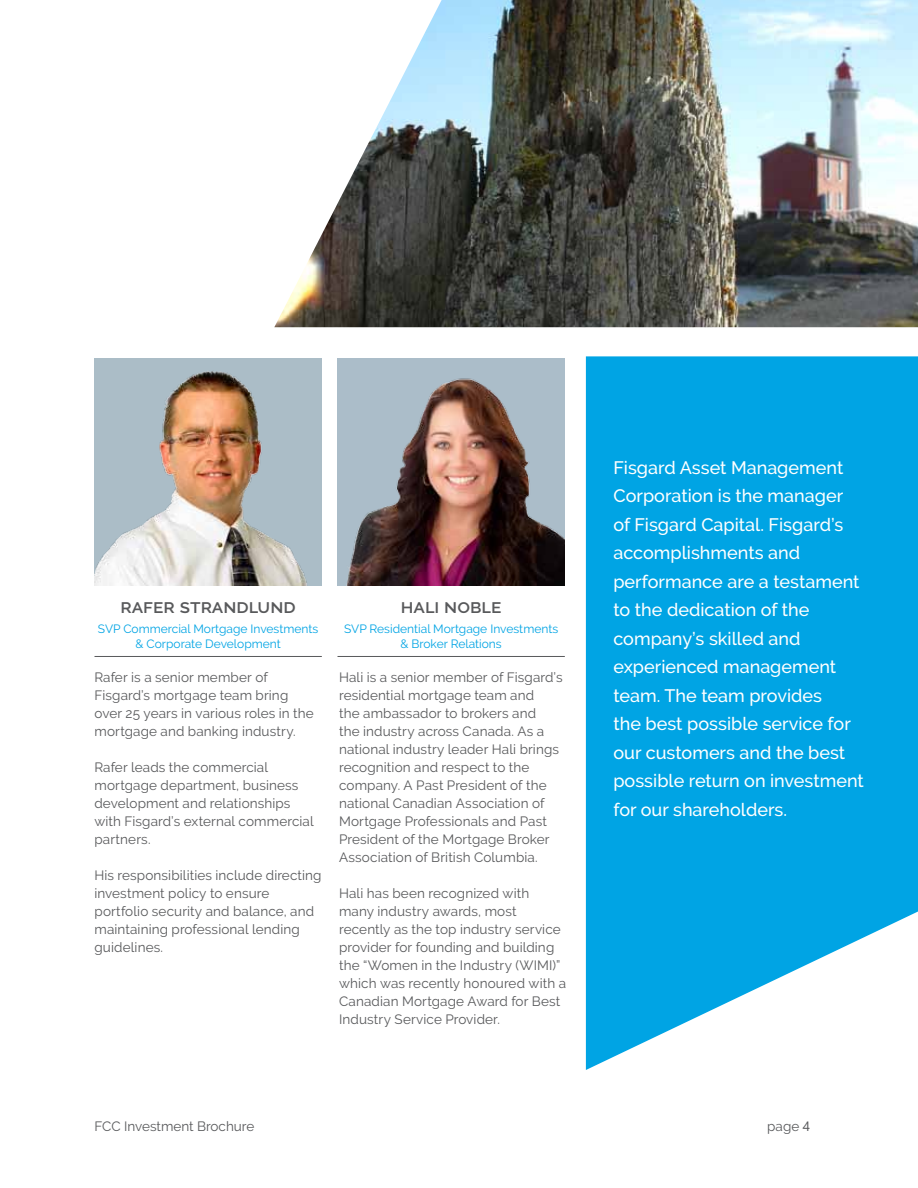
<style>
.page{position:relative;width:918px;height:1188px;background:#fff}
.page>*{position:absolute;margin:0;border:0;box-sizing:border-box;transform-origin:0 0}
.t1{font:600 19.5px "Raleway";letter-spacing:.025em;color:#58595b}
.t2{font:500 18px/28.5px "Raleway";color:#fff}
.t3{font:13.5px/18px "Raleway";letter-spacing:.01em;color:#58595b}
.t4{font:12px/15px "Raleway";color:#00a4e4;text-align:center}
.s1{font-family:"Segoe UI"}
</style>
<div class="page">
<svg style="left:586px;top:356px;width:332px;height:714px;background:#1caee7"></svg>
<hr style="left:94px;top:656px;width:228px;height:1px;background:#58595b">
<div style="left:338px;top:358px;width:227px;height:227px;background:#abbdc9"></div>
<img style="left:347px;top:378px;width:218px;height:207px">
<hr style="left:338px;top:656px;width:227px;height:1px;background:#58595b">
<img style="left:274px;top:0;width:644px;height:327px">
<img style="left:94px;top:358px;width:228px;height:227px">
<h1 class="t1" style="left:121px;top:595px;width:177px">rafer strandlund</h1>
<p class="t4" style="left:98px;top:621px;width:222px">SVP Commercial Mortgage Investments &amp; Corporate Development</p>
<p class="t3" style="left:94px;top:668px;width:221px">Rafer is a senior member of<br>Fisgard’s mortgage team bring over 25 years in various roles in the mortgage and banking industry.</p>
<p class="t3" style="left:94px;top:758px;width:221px">Rafer leads the commercial mortgage department, business development and relationships with Fisgard’s external commercial partners.</p>
<p class="t3" style="left:94px;top:866px;width:229px">His responsibilities include directing investment policy to ensure portfolio security and balance, and maintaining professional lending guidelines.</p>
<h1 class="t1" style="left:401px;top:595px;width:102px">hali noble</h1>
<p class="t4" style="left:344px;top:621px;width:216px">SVP Residential Mortgage Investments &amp; Broker Relations</p>
<p class="t3" style="left:339px;top:668px;width:225px">Hali is a senior member of Fisgard’s residential mortgage team and<br>the ambassador to brokers and<br>the industry across Canada. As a national industry leader Hali brings recognition and respect to the company. A Past President of the national Canadian Association of<br>Mortgage Professionals and Past<br>President of the Mortgage Broker<br>Association of British Columbia.</p>
<p class="t3" style="left:339px;top:884px;width:228px">Hali has been recognized with many industry awards, most recently as the top industry service provider for founding and building the “Women in the Industry (WIMI)” which was recently honoured with a<br>Canadian Mortgage Award for Best<br>Industry Service Provider.</p>
<p class="t2" style="left:613px;top:453px;width:252px">Fisgard Asset Management<br>Corporation is the manager of Fisgard Capital. Fisgard’s accomplishments and performance are a testament to the dedication of the company’s skilled and experienced management team. The team provides<br>the best possible service for our customers and the best possible return on investment for our shareholders.</p>
<p class="t3" style="left:94px;top:1118px;width:161px">FCC Investment Brochure</p>
<p class="t3" style="left:767px;top:1118px;width:44px">page <span class="s1">4</span></p>
</div>
